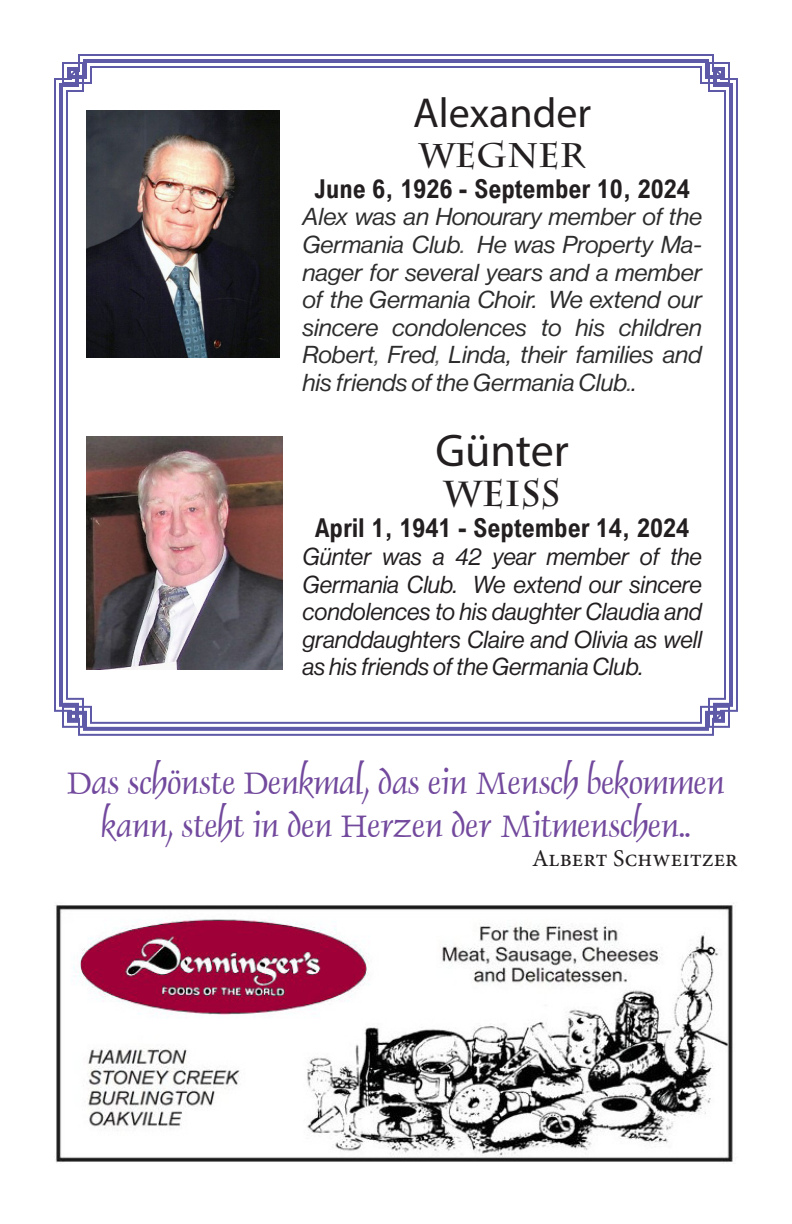
<style>
.page{position:relative;width:792px;height:1224px;background:#fff}
.page>*{position:absolute;margin:0;border:0;box-sizing:border-box;transform-origin:0 0}
.t1{font:46px "Myriad Pro";color:#231f20}
.t2{font:42px "Myriad Pro";color:#231f20}
.t3{font:36px/43.2px "Dauphin Plain";color:#72499d;text-align:center}
.t4{font:700 36px "Charlemagne Std";color:#231f20}
.t5{font:700 34px "Charlemagne Std";color:#231f20}
.No_Spacing{font:700 26px "Arial Nova Cond";color:#231f20}
.t6{font:24px/27.6px "N Haas Grotesk DS Pro 56 It";color:#2d2d2d;text-align:justify;scale:1.05 1}
.t7{font:24px/27.6px "N Haas Grotesk DS Pro 56 It";color:#231f20;text-align:justify}
.t8{font:24px "Minion Pro";color:#231f20}
.s1{color:#565656}
.s2{color:#696969}
.s3{color:#231f20}
</style>
<div class="page">
<svg style="left:57px;top:57px;width:678px;height:676px"></svg>
<svg style="left:61px;top:61px;width:670px;height:668px"></svg>
<img style="left:86px;top:111px;width:194px;height:246px">
<img style="left:86px;top:436px;width:197px;height:234px">
<img style="left:55px;top:903px;width:680px;height:261px">
<p class="t2" style="left:413px;top:87px;width:179px">Alexander</p>
<p class="t5" style="left:419px;top:135px;width:168px">WEGNER</p>
<p class="No_Spacing" style="left:314px;top:172px;width:377px">June 6, 1926 - September 10, 2024</p>
<p class="t6" style="left:302px;top:203px;width:382px">Alex was an Honourary member of the Germania Club<span class="s1">.</span> He was Property Ma&shy;nager for several years and a member of the Germania Choir. We extend our sincere condolences to his children Robert<span class="s1">,</span> Fred<span class="s2">,</span> Linda, their families and his friends of the Germania Club<span class="s1">.</span><span class="s3">.</span></p>
<p class="t1" style="left:435px;top:422px;width:135px">Günter</p>
<p class="t4" style="left:444px;top:473px;width:118px">WEISS</p>
<p class="No_Spacing" style="left:315px;top:512px;width:375px">April 1, 1941 - September 14, 2024</p>
<p class="t7" style="left:302px;top:543px;width:401px">Günter was a 42 year member of the Germania Club. We extend our sincere condolences to his daughter Claudia and granddaughters Claire and Olivia as well as his friends of the Germania Club.</p>
<p class="t3" style="left:67px;top:761px;width:659px">Das schönste Denkmal, das ein Mensch bekommen kann, steht in den Herzen der Mitmenschen..</p>
<p class="t8" style="left:532px;top:842px;width:207px">Albert Schweitzer</p>
</div>
